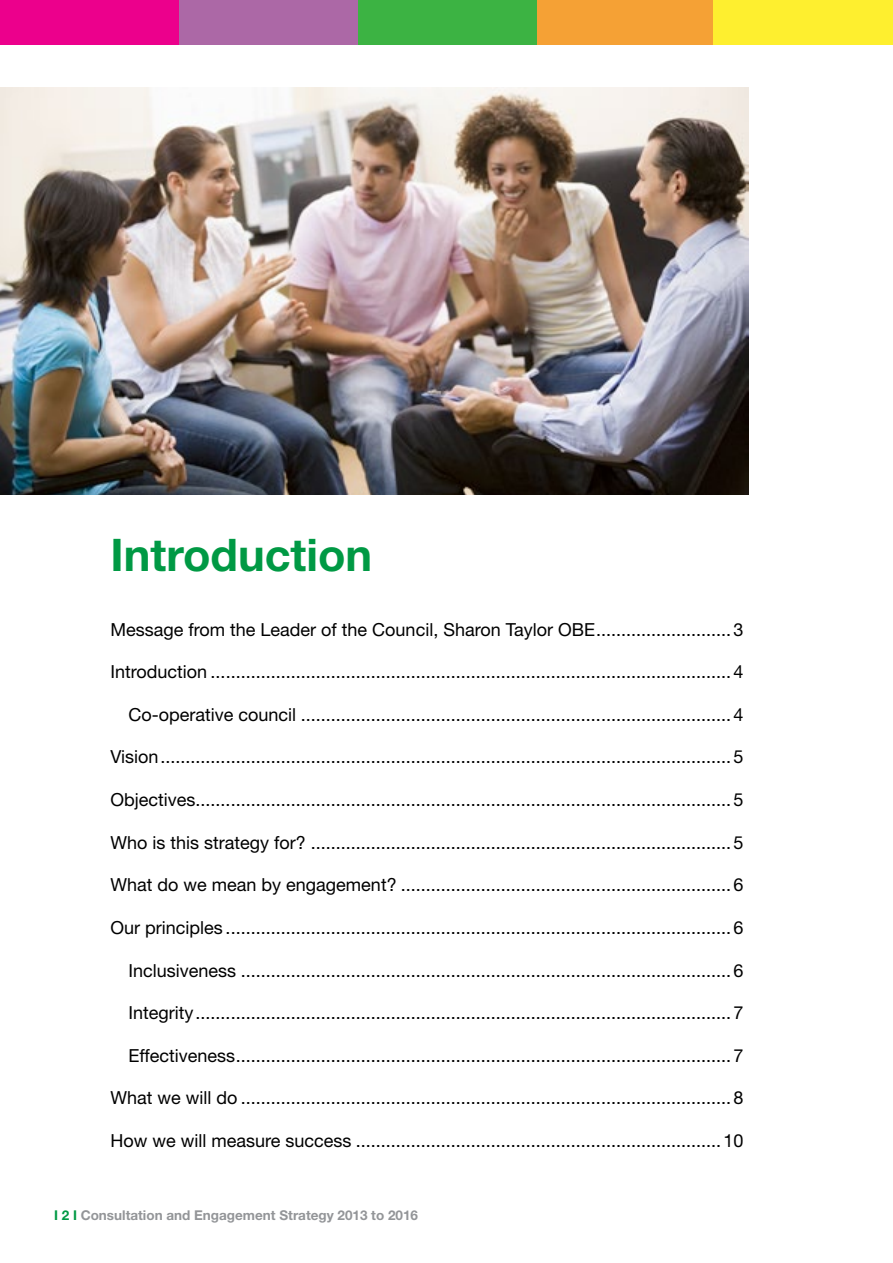
<style>
.page{position:relative;width:893px;height:1263px;background:#fff}
.page>*{position:absolute;margin:0;border:0;box-sizing:border-box;transform-origin:0 0}
.t1{font:700 45px "Helvetica Neue";color:#094}
.t2{font:18px "Helvetica Neue";color:#000}
.t3{font:700 13.5px "Helvetica Neue";color:#939598}
.s1{color:#094}
</style>
<div class="page">
<div style="left:0;top:0;width:179px;height:45px;background:#ec008c"></div>
<div style="left:179px;top:0;width:179px;height:45px;background:#ac68a6"></div>
<div style="left:358px;top:0;width:179px;height:45px;background:#3cb343"></div>
<div style="left:537px;top:0;width:179px;height:45px;background:#f5a135"></div>
<div style="left:714px;top:0;width:179px;height:45px;background:#feef2f"></div>
<img style="left:0;top:87px;width:748px;height:407px">
<hr style="left:892px;top:502px;width:1px;height:178px;background:#3cb343">
<h1 class="t1" style="left:111px;top:527px;width:263px">Introduction</h1>
<p class="t2" style="left:111px;top:618px;width:635px">Message from the Leader of the Council, Sharon Taylor OBE...........................3</p>
<p class="t2" style="left:111px;top:661px;width:635px">Introduction ........................................................................................................4</p>
<p class="t2" style="left:129px;top:704px;width:617px">Co-operative council ...................................................................................... 4</p>
<p class="t2" style="left:111px;top:746px;width:635px">Vision..................................................................................................................5</p>
<p class="t2" style="left:111px;top:789px;width:635px">Objectives........................................................................................................... 5</p>
<p class="t2" style="left:111px;top:831px;width:635px">Who is this strategy for? .................................................................................... 5</p>
<p class="t2" style="left:111px;top:874px;width:635px">What do we mean by engagement? .................................................................. 6</p>
<p class="t2" style="left:111px;top:917px;width:635px">Our principles ..................................................................................................... 6</p>
<p class="t2" style="left:129px;top:959px;width:617px">Inclusiveness .................................................................................................. 6</p>
<p class="t2" style="left:129px;top:1002px;width:617px">Integrity........................................................................................................... 7</p>
<p class="t2" style="left:129px;top:1044px;width:617px">Effectiveness...................................................................................................7</p>
<p class="t2" style="left:111px;top:1087px;width:635px">What we will do .................................................................................................. 8</p>
<p class="t2" style="left:111px;top:1130px;width:635px">How we will measure success ......................................................................... 10</p>
<p class="t3" style="left:54px;top:1206px;width:366px"><span class="s1">I 2 I</span> Consultation and Engagement Strategy 2013 to 2016</p>
</div>
